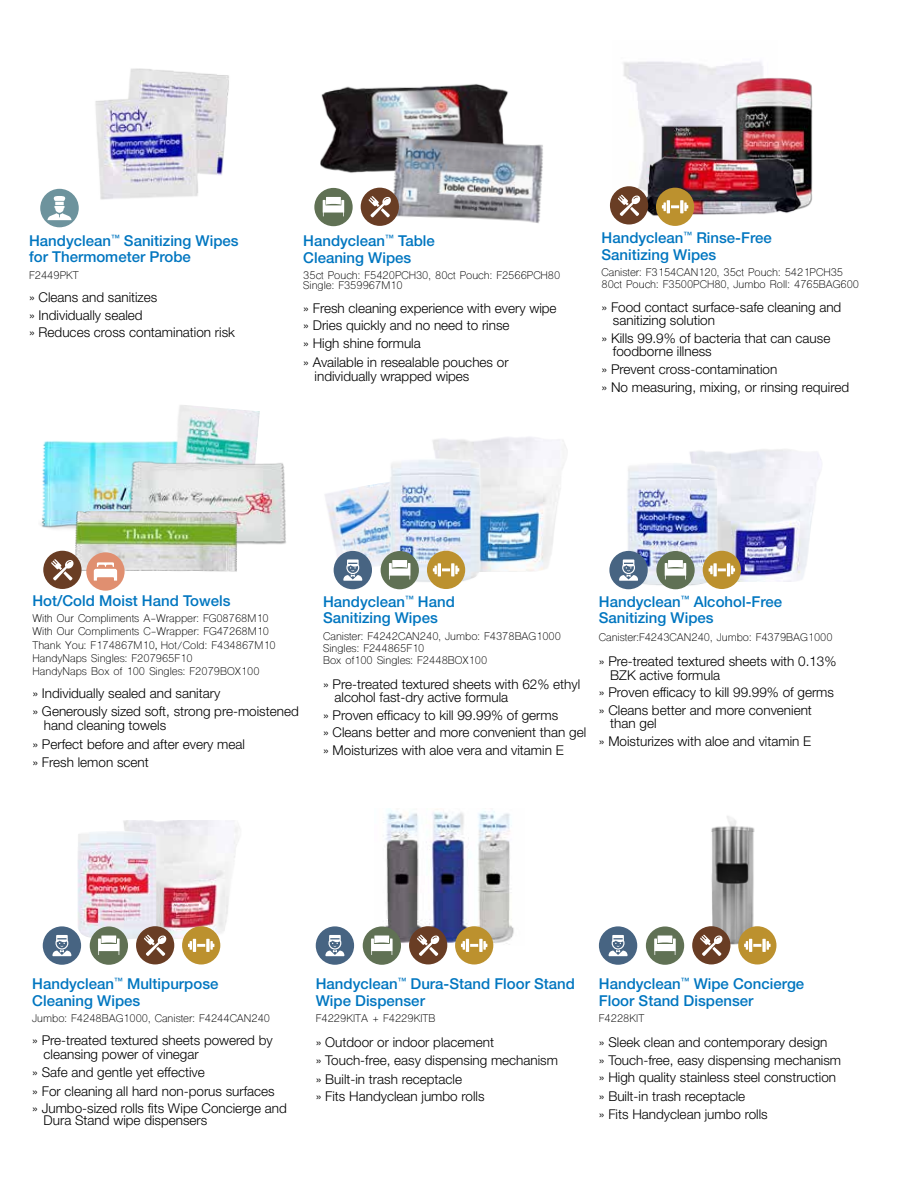
<style>
.page{position:relative;width:918px;height:1188px;background:#fff}
.page>*{position:absolute;margin:0;border:0;box-sizing:border-box;transform-origin:0 0}
.t1{font:500 15px/16.5px "Helvetica Neue LT Std";color:#0076c0}
.t2{font:300 13.5px/17.7px "Helvetica Neue LT Std";color:#000}
.t3{font:10.5px/13.2px "Shree Dev 0714";color:#000}
.s1{font-family:"Helvetica Neue LT Std";font-weight:300}
</style>
<div class="page">
<img style="left:432px;top:437px;width:135px;height:134px">
<img style="left:325px;top:483px;width:59px;height:99px">
<img style="left:384px;top:453px;width:104px;height:136px">
<img style="left:40px;top:441px;width:50px;height:88px">
<div style="left:40px;top:189px;width:39px;height:38px;background:#6d939d;border-radius:50%"></div>
<svg style="left:47px;top:196px;width:25px;height:24px"></svg>
<img style="left:90px;top:411px;width:196px;height:134px">
<img style="left:75px;top:511px;width:162px;height:69px">
<img style="left:318px;top:84px;width:190px;height:138px">
<img style="left:383px;top:130px;width:160px;height:96px">
<img style="left:689px;top:449px;width:133px;height:133px">
<img style="left:622px;top:456px;width:102px;height:134px">
<img style="left:95px;top:68px;width:134px;height:132px">
<img style="left:730px;top:76px;width:83px;height:132px">
<img style="left:640px;top:121px;width:164px;height:105px">
<div style="left:334px;top:551px;width:38px;height:38px;background:#476482;border-radius:50%"></div>
<svg style="left:343px;top:559px;width:19px;height:22px"></svg>
<div style="left:609px;top:551px;width:39px;height:38px;background:#476482;border-radius:50%"></div>
<svg style="left:619px;top:559px;width:19px;height:22px"></svg>
<div style="left:427px;top:551px;width:38px;height:38px;background:#bc912e;border-radius:50%"></div>
<svg style="left:433px;top:563px;width:26px;height:13px"></svg>
<div style="left:703px;top:551px;width:38px;height:38px;background:#bc912e;border-radius:50%"></div>
<svg style="left:709px;top:563px;width:26px;height:13px"></svg>
<div style="left:656px;top:188px;width:38px;height:38px;background:#bc912e;border-radius:50%"></div>
<svg style="left:662px;top:200px;width:26px;height:13px"></svg>
<div style="left:381px;top:551px;width:38px;height:38px;background:#607154;border-radius:50%"></div>
<svg style="left:389px;top:560px;width:21px;height:19px"></svg>
<div style="left:656px;top:551px;width:39px;height:38px;background:#607154;border-radius:50%"></div>
<svg style="left:665px;top:560px;width:21px;height:19px"></svg>
<div style="left:314px;top:188px;width:39px;height:38px;background:#607154;border-radius:50%"></div>
<svg style="left:323px;top:197px;width:21px;height:19px"></svg>
<div style="left:43px;top:551px;width:39px;height:38px;background:#693d24;border-radius:50%"></div>
<svg style="left:51px;top:559px;width:23px;height:22px"></svg>
<div style="left:361px;top:188px;width:38px;height:38px;background:#693d24;border-radius:50%"></div>
<svg style="left:369px;top:196px;width:22px;height:21px"></svg>
<div style="left:610px;top:186px;width:38px;height:39px;background:#693d24;border-radius:50%"></div>
<svg style="left:618px;top:195px;width:23px;height:21px"></svg>
<img style="left:123px;top:820px;width:116px;height:118px">
<img style="left:77px;top:831px;width:79px;height:108px">
<img style="left:385px;top:809px;width:129px;height:136px">
<img style="left:692px;top:816px;width:85px;height:129px">
<div style="left:43px;top:926px;width:38px;height:39px;background:#476482;border-radius:50%"></div>
<svg style="left:52px;top:935px;width:19px;height:21px"></svg>
<div style="left:316px;top:926px;width:38px;height:39px;background:#476482;border-radius:50%"></div>
<svg style="left:325px;top:935px;width:19px;height:21px"></svg>
<div style="left:599px;top:926px;width:38px;height:39px;background:#476482;border-radius:50%"></div>
<svg style="left:609px;top:935px;width:19px;height:21px"></svg>
<div style="left:182px;top:926px;width:38px;height:39px;background:#bc912e;border-radius:50%"></div>
<svg style="left:188px;top:939px;width:26px;height:13px"></svg>
<div style="left:455px;top:926px;width:38px;height:39px;background:#bc912e;border-radius:50%"></div>
<svg style="left:461px;top:939px;width:26px;height:13px"></svg>
<div style="left:738px;top:926px;width:38px;height:39px;background:#bc912e;border-radius:50%"></div>
<svg style="left:744px;top:939px;width:27px;height:13px"></svg>
<div style="left:90px;top:926px;width:38px;height:39px;background:#607154;border-radius:50%"></div>
<svg style="left:98px;top:936px;width:22px;height:19px"></svg>
<div style="left:363px;top:926px;width:38px;height:39px;background:#607154;border-radius:50%"></div>
<svg style="left:371px;top:936px;width:22px;height:19px"></svg>
<div style="left:646px;top:926px;width:38px;height:39px;background:#607154;border-radius:50%"></div>
<svg style="left:654px;top:936px;width:22px;height:19px"></svg>
<div style="left:136px;top:926px;width:38px;height:38px;background:#693d24;border-radius:50%"></div>
<svg style="left:144px;top:935px;width:23px;height:21px"></svg>
<div style="left:409px;top:926px;width:38px;height:38px;background:#693d24;border-radius:50%"></div>
<svg style="left:417px;top:935px;width:23px;height:21px"></svg>
<div style="left:692px;top:926px;width:38px;height:38px;background:#693d24;border-radius:50%"></div>
<svg style="left:700px;top:935px;width:23px;height:21px"></svg>
<div style="left:86px;top:552px;width:39px;height:39px;background:#e08f70;border-radius:50%"></div>
<svg style="left:94px;top:562px;width:23px;height:19px"></svg>
<p class="t1" style="left:29px;top:232px;width:211px">Handyclean<sup>™</sup> Sanitizing Wipes for Thermometer Probe</p>
<p class="t3" style="left:29px;top:269px;width:51px">F2449PKT</p>
<p class="t2" style="left:29px;top:288px;width:207px">» Cleans and sanitizes<br>» Individually sealed<br>» Reduces cross contamination risk</p>
<p class="t1" style="left:303px;top:232px;width:133px">Handyclean<sup>™</sup> Table<br>Cleaning Wipes</p>
<p class="t3" style="left:303px;top:271px;width:259px;line-height:10.5px">35ct Pouch: F5420PCH30, 80ct Pouch: F2566PCH80<br>Single: F359967M10</p>
<p class="t2" style="left:303px;top:299px;width:255px">» Fresh cleaning experience with every wipe » Dries quickly and no need to rinse<br>» High shine formula</p>
<p class="t2" style="left:315px;top:355px;width:195px;line-height:13.5px;text-indent:-11px">» Available in resealable pouches or individually wrapped wipes</p>
<p class="t1" style="left:602px;top:230px;width:172px">Handyclean<sup>™</sup> Rinse-Free<br>Sanitizing Wipes</p>
<p class="t3" style="left:602px;top:268px;width:259px;line-height:12px">Canister: F3154CAN120, 35ct Pouch: 5421PCH35<br>80ct Pouch: F3500PCH80, Jumbo Roll: 4765BAG600</p>
<p class="t2" style="left:613px;top:300px;width:230px;line-height:13.5px;text-indent:-11px">» Food contact surface-safe cleaning and sanitizing solution</p>
<p class="t2" style="left:613px;top:331px;width:219px;line-height:13.5px;text-indent:-11px">» Kills 99.9% of bacteria that can cause foodborne illness</p>
<p class="t2" style="left:602px;top:360px;width:249px">» Prevent cross-contamination<br>» No measuring, mixing, or rinsing required</p>
<p class="t1" style="left:32px;top:592px;width:200px">Hot/Cold Moist Hand Towels</p>
<p class="t3" style="left:32px;top:613px;width:245px">With Our Compliments A-Wrapper: FG08768M10<br>With Our Compliments C-Wrapper: FG47268M10<br>Thank You: F174867M10<span class="s1">,</span> Hot/Cold: F434867M10<br>HandyNaps Singles: F207965F10<br>HandyNaps Box of 100 Singles: F2079BOX100</p>
<p class="t2" style="left:32px;top:685px;width:268px">» Individually sealed and sanitary<br>» Generously sized soft, strong pre-moistened</p>
<p class="t2" style="left:32px;top:715px;width:214px;line-height:19.2px;text-indent:11px">hand cleaning towels<br>» Perfect before and after every meal</p>
<p class="t2" style="left:32px;top:753px;width:118px">» Fresh lemon scent</p>
<p class="t1" style="left:323px;top:593px;width:133px">Handyclean<sup>™</sup> Hand<br>Sanitizing Wipes</p>
<p class="t3" style="left:323px;top:631px;width:239px;line-height:12px">Canister: F4242CAN240, Jumbo: F4378BAG1000<br>Singles: F244865F10<br>Box of100 Singles: F2448BOX100</p>
<p class="t2" style="left:335px;top:677px;width:247px;line-height:13.5px;text-indent:-11px">» Pre-treated textured sheets with 62% ethyl alcohol fast-dry active formula</p>
<p class="t2" style="left:323px;top:706px;width:265px">» Proven efficacy to kill 99.99% of germs<br>» Cleans better and more convenient than gel » Moisturizes with aloe vera and vitamin E</p>
<p class="t1" style="left:599px;top:593px;width:185px">Handyclean<sup>™</sup> Alcohol-Free<br>Sanitizing Wipes</p>
<p class="t3" style="left:599px;top:632px;width:235px">Canister:F4243CAN240, Jumbo: F4379BAG1000</p>
<p class="t2" style="left:610px;top:654px;width:228px;line-height:13.5px;text-indent:-11px">» Pre-treated textured sheets with 0.13%<br>BZK active formula</p>
<p class="t2" style="left:599px;top:683px;width:237px">» Proven efficacy to kill 99.99% of germs » Cleans better and more convenient</p>
<p class="t2" style="left:599px;top:714px;width:214px;text-indent:11px">than gel<br>» Moisturizes with aloe and vitamin E</p>
<p class="t1" style="left:32px;top:976px;width:188px">Handyclean<sup>™</sup> Multipurpose<br>Cleaning Wipes</p>
<p class="t3" style="left:32px;top:1013px;width:239px">Jumbo: F4248BAG1000, Canister: F4244CAN240</p>
<p class="t2" style="left:44px;top:1034px;width:231px;line-height:13.5px;text-indent:-11px">» Pre-treated textured sheets powered by cleansing power of vinegar</p>
<p class="t2" style="left:32px;top:1062px;width:244px;line-height:19.2px">» Safe and gentle yet effective<br>» For cleaning all hard non-porus surfaces</p>
<p class="t2" style="left:44px;top:1102px;width:245px;line-height:12px;text-indent:-11px">» Jumbo-sized rolls fits Wipe Concierge and<br>Dura Stand wipe dispensers</p>
<p class="t1" style="left:316px;top:976px;width:261px">Handyclean<sup>™</sup> Dura-Stand Floor Stand<br>Wipe Dispenser</p>
<p class="t3" style="left:316px;top:1013px;width:121px">F4229KITA + F4229KITB</p>
<p class="t2" style="left:316px;top:1033px;width:244px">» Outdoor or indoor placement<br>» Touch-free, easy dispensing mechanism</p>
<p class="t2" style="left:316px;top:1070px;width:170px">» Built-in trash receptacle<br>» Fits Handyclean jumbo rolls</p>
<p class="t1" style="left:599px;top:976px;width:207px">Handyclean<sup>™</sup> Wipe Concierge<br>Floor Stand Dispenser</p>
<p class="t3" style="left:599px;top:1013px;width:47px">F4228KIT</p>
<p class="t2" style="left:599px;top:1033px;width:244px">» Sleek clean and contemporary design<br>» Touch-free, easy dispensing mechanism » High quality stainless steel construction</p>
<p class="t2" style="left:599px;top:1088px;width:170px">» Built-in trash receptacle<br>» Fits Handyclean jumbo rolls</p>
</div>
